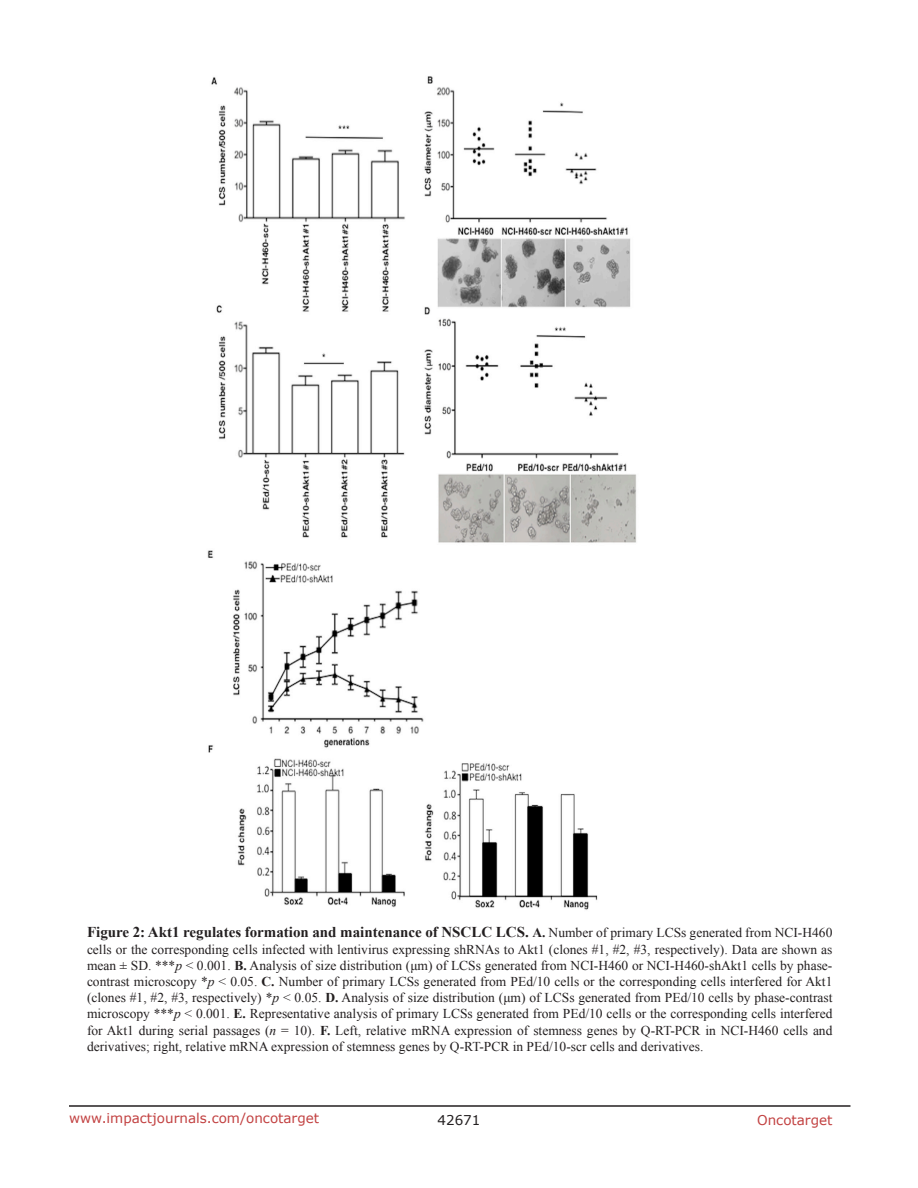
<style>
.page{position:relative;width:918px;height:1188px;background:#fff}
.page>*{position:absolute;margin:0;border:0;box-sizing:border-box;transform-origin:0 0}
.FigureText{font:700 15px "Times New Roman";color:#231f20}
.FigureText-2{font:13.5px/16.2px "Times New Roman";color:#231f20;text-align:justify}
.t1{font:13.5px "Verdana";color:#c24141}
.t2{font:13.5px "Verdana";color:#231f20}
.s1{font-size:13.5px}
.s2{font-weight:400;font-size:13.5px}
.s3{font-style:italic}
.s4{font-weight:700}
</style>
<div class="page">
<hr style="left:69px;top:1105px;width:781px;height:2px;background:#231f20">
<img style="left:207px;top:76px;width:430px;height:834px">
<p class="FigureText" style="left:87px;top:922px;width:747px">Figure 2: Akt1 regulates formation and maintenance of NSCLC LCS. <span class="s1">A.</span> <span class="s2">Number of primary LCSs generated from NCI-H460</span></p>
<p class="FigureText-2" style="left:87px;top:941px;width:747px">cells or the corresponding cells infected with lentivirus expressing shRNAs to Akt1 (clones #1, #2, #3, respectively). Data are shown as mean ± SD. ***<span class="s3">p</span> &lt; 0.001. <span class="s4">B.</span> Analysis of size distribution (μm) of LCSs generated from NCI-H460 or NCI-H460-shAkt1 cells by phase&shy;contrast microscopy *<span class="s3">p</span> &lt; 0.05. <span class="s4">C.</span> Number of primary LCSs generated from PEd/10 cells or the corresponding cells interfered for Akt1 (clones #1, #2, #3, respectively) *<span class="s3">p</span> &lt; 0.05. <span class="s4">D.</span> Analysis of size distribution (μm) of LCSs generated from PEd/10 cells by phase-contrast microscopy ***<span class="s3">p</span> &lt; 0.001. <span class="s4">E.</span> Representative analysis of primary LCSs generated from PEd/10 cells or the corresponding cells interfered for Akt1 during serial passages (<span class="s3">n</span> = 10). <span class="s4">F.</span> Left, relative mRNA expression of stemness genes by Q-RT-PCR in NCI-H460 cells and derivatives; right, relative mRNA expression of stemness genes by Q-RT-PCR in PEd/10-scr cells and derivatives.</p>
<p class="t1" style="left:69px;top:1109px;width:252px">www.impactjournals.com/oncotarget</p>
<p class="t2" style="left:438px;top:1111px;width:44px">42671</p>
<p class="t1" style="left:757px;top:1111px;width:77px">Oncotarget</p>
</div>
